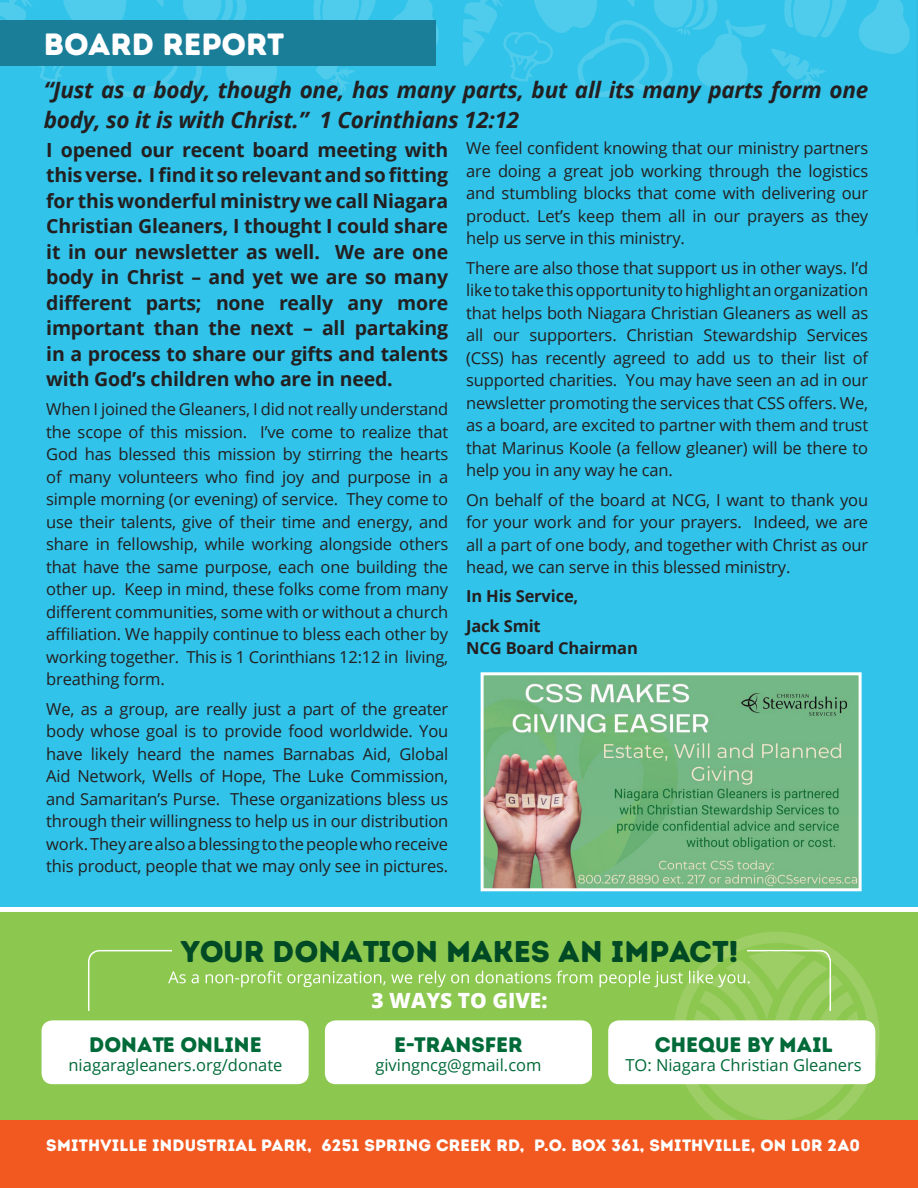
<style>
.page{position:relative;width:918px;height:1188px;background:#fff}
.page>*{position:absolute;margin:0;border:0;box-sizing:border-box;transform-origin:0 0}
.t1{font:30.75px "Intro Rust Base";color:#fff}
.t2{font:30px "Intro Rust Base";color:#004925}
.t3{font:italic 700 22.5px/30px "Open Sans";letter-spacing:-.01em;color:#231f20}
.t4{font:21px "Intro Rust Base";color:#006a38}
.t5{font:800 21px "Open Sans";color:#fff}
.t6{font:700 19.5px/25.5px "Open Sans";letter-spacing:-.01em;color:#231f20;text-align:justify}
.t7{font:16.5px/22.5px "Open Sans";letter-spacing:-.01em;color:#231f20;text-align:justify}
.t8{font:16.5px "Intro Rust Base";letter-spacing:.015em;color:#fff}
.t9{font:16.5px "Open Sans";color:#006a38}
.t10{font:700 16.5px/29.2px "Open Sans";letter-spacing:-.01em;color:#231f20}
</style>
<div class="page">
<div style="left:1px;top:912px;width:917px;height:210px;background:#8cc750"></div>
<svg style="left:88px;top:950px;width:80px;height:61px"></svg>
<svg style="left:168px;top:932px;width:712px;height:188px"></svg>
<div style="left:42px;top:1020px;width:267px;height:64px;background:#fff;border-radius:11px"></div>
<div style="left:325px;top:1020px;width:267px;height:64px;background:#fff;border-radius:11px"></div>
<div style="left:608px;top:1020px;width:267px;height:64px;background:#fff;border-radius:11px"></div>
<div style="left:1px;top:0;width:917px;height:907px;background:#31c3e9"></div>
<svg style="left:1px;top:0;width:376px;height:97px"></svg>
<svg style="left:393px;top:0;width:46px;height:45px"></svg>
<svg style="left:463px;top:0;width:384px;height:97px"></svg>
<svg style="left:859px;top:0;width:51px;height:54px"></svg>
<div style="left:1px;top:20px;width:435px;height:45px;background:#1a7e99"></div>
<hr style="left:915px;top:0;width:3px;height:238px;background:#30bfe5">
<div style="left:1px;top:1120px;width:917px;height:68px;background:#f15921"></div>
<img style="left:485px;top:676px;width:373px;height:211px">
<div style="left:481px;top:672px;width:381px;height:219px;border:3px solid #fff"></div>
<h1 class="t1" style="left:44px;top:25px;width:242px">BOARD REPORT</h1>
<h3 class="t3" style="left:44px;top:74px;width:826px">“Just as a body, though one, has many parts, but all its many parts form one body, so it is with Christ.” 1 Corinthians 12:12</h3>
<p class="t6" style="left:46px;top:136px;width:403px">I opened our recent board meeting with this verse. I find it so relevant and so fitting for this wonderful ministry we call Niagara Christian Gleaners, I thought I could share it in our newsletter as well. We are one body in Christ – and yet we are so many different parts; none really any more important than the next – all partaking in a process to share our gifts and talents with God’s children who are in need.</p>
<p class="t7" style="left:46px;top:398px;width:404px">When I joined the Gleaners, I did not really understand the scope of this mission. I’ve come to realize that God has blessed this mission by stirring the hearts of many volunteers who find joy and purpose in a simple morning (or evening) of service. They come to use their talents, give of their time and energy, and share in fellowship, while working alongside others that have the same purpose, each one building the other up. Keep in mind, these folks come from many different communities, some with or without a church affiliation. We happily continue to bless each other by working together. This is 1 Corinthians 12:12 in living, breathing form.</p>
<p class="t7" style="left:46px;top:697px;width:404px">We, as a group, are really just a part of the greater body whose goal is to provide food worldwide. You have likely heard the names Barnabas Aid, Global Aid Network, Wells of Hope, The Luke Commission, and Samaritan’s Purse. These organizations bless us through their willingness to help us in our distribution work. They are also a blessing to the people who receive this product, people that we may only see in pictures.</p>
<p class="t7" style="left:466px;top:137px;width:403px">We feel confident knowing that our ministry partners are doing a great job working through the logistics and stumbling blocks that come with delivering our product. Let’s keep them all in our prayers as they help us serve in this ministry.</p>
<p class="t7" style="left:466px;top:256px;width:404px">There are also those that support us in other ways. I’d like to take this opportunity to highlight an organization that helps both Niagara Christian Gleaners as well as all our supporters. Christian Stewardship Services (CSS) has recently agreed to add us to their list of supported charities. You may have seen an ad in our newsletter promoting the services that CSS offers. We, as a board, are excited to partner with them and trust that Marinus Koole (a fellow gleaner) will be there to help you in any way he can.</p>
<p class="t7" style="left:466px;top:488px;width:403px">On behalf of the board at NCG, I want to thank you for your work and for your prayers. Indeed, we are all a part of one body, and together with Christ as our head, we can serve in this blessed ministry.</p>
<p class="t10" style="left:466px;top:581px;width:114px">In His Service,<br>Jack Smit</p>
<p class="t10" style="left:466px;top:633px;width:173px">NCG Board Chairman</p>
<h2 class="t2" style="left:181px;top:932px;width:559px">YOUR DONATION MAKES AN IMPACT!</h2>
<p class="t5" style="left:372px;top:985px;width:178px">3 WAYS TO GIVE:</p>
<p class="t4" style="left:89px;top:1032px;width:174px">DONATE ONLINE</p>
<p class="t9" style="left:69px;top:1054px;width:215px">niagaragleaners.org/donate</p>
<p class="t4" style="left:655px;top:1032px;width:180px">CHEQUE BY MAIL</p>
<p class="t9" style="left:625px;top:1054px;width:238px">TO: Niagara Christian Gleaners</p>
<p class="t4" style="left:394px;top:1032px;width:130px">E-TRANSFER</p>
<p class="t9" style="left:375px;top:1054px;width:168px">givingncg@gmail.com</p>
<p class="t8" style="left:46px;top:1135px;width:815px">SMITHVILLE INDUSTRIAL PARK, 6251 SPRING CREEK RD, P.O. BOX 361, SMITHVILLE, ON L0R 2A0</p>
</div>
